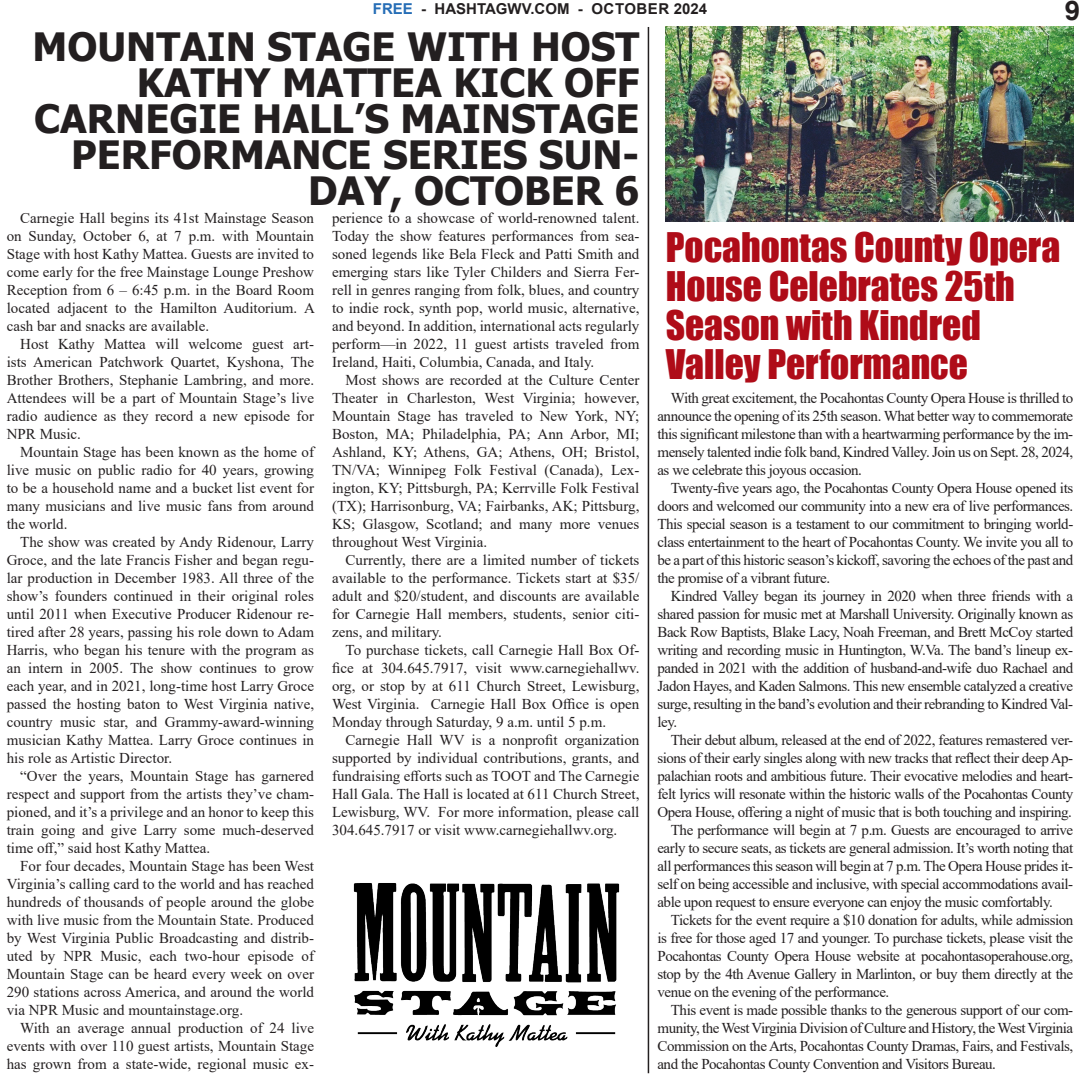
<style>
.page{position:relative;width:1080px;height:1080px;background:#fff}
.page>*{position:absolute;margin:0;border:0;box-sizing:border-box;transform-origin:0 0}
.t1{font:700 39px/36px "Tahoma";color:#231f20;text-align:right}
.t2{font:37.5px/39px "Impact";color:#af0c18}
.t3{font:700 27px "Helvetica";color:#231f20}
.Body_text{font:15px/18px "Times New Roman";color:#231f20;text-align:justify}
.t4{font:700 15px "Arial";color:#231f20}
.s1{color:#256db6}
</style>
<div class="page">
<img style="left:353px;top:855px;width:295px;height:218px">
<img style="left:666px;top:27px;width:407px;height:195px">
<hr style="left:648px;top:27px;width:1px;height:1046px;background:#231f20">
<p class="t4" style="left:373px;top:-2px;width:336px"><span class="s1">FREE</span> - HASHTAGWV.COM - OCTOBER 2024</p>
<h3 class="t3" style="left:1065px;top:-6px;width:17px">9</h3>
<p class="t1" style="left:33px;top:30px;width:608px">MOUNTAIN STAGE WITH HOST<br>KATHY MATTEA KICK OFF<br>CARNEGIE HALL’S MAINSTAGE<br>PERFORMANCE SERIES SUN-<br>DAY, OCTOBER 6</p>
<p class="Body_text" style="left:7px;top:208px;width:310px;text-indent:14px">Carnegie Hall begins its 41st Mainstage Season on Sunday, October 6, at 7 p.m. with Mountain Stage with host Kathy Mattea. Guests are invited to come early for the free Mainstage Lounge Preshow Reception from 6 – 6:45 p.m. in the Board Room located adjacent to the Hamilton Auditorium. A cash bar and snacks are available.</p>
<p class="Body_text" style="left:7px;top:334px;width:309px;text-indent:14px">Host Kathy Mattea will welcome guest art&shy;ists American Patchwork Quartet, Kyshona, The Brother Brothers, Stephanie Lambring, and more.<br>Attendees will be a part of Mountain Stage’s live radio audience as they record a new episode for NPR Music.</p>
<p class="Body_text" style="left:7px;top:442px;width:309px;text-indent:14px">Mountain Stage has been known as the home of live music on public radio for 40 years, growing to be a household name and a bucket list event for many musicians and live music fans from around the world.</p>
<p class="Body_text" style="left:7px;top:532px;width:309px;text-indent:14px">The show was created by Andy Ridenour, Larry Groce, and the late Francis Fisher and began regu&shy;lar production in December 1983. All three of the show’s founders continued in their original roles until 2011 when Executive Producer Ridenour re&shy;tired after 28 years, passing his role down to Adam Harris, who began his tenure with the program as an intern in 2005. The show continues to grow each year, and in 2021, long-time host Larry Groce passed the hosting baton to West Virginia native, country music star, and Grammy-award-winning musician Kathy Mattea. Larry Groce continues in his role as Artistic Director.</p>
<p class="Body_text" style="left:7px;top:766px;width:309px;text-indent:14px">“Over the years, Mountain Stage has garnered respect and support from the artists they’ve cham&shy;pioned, and it’s a privilege and an honor to keep this train going and give Larry some much-deserved time off,” said host Kathy Mattea.</p>
<p class="Body_text" style="left:7px;top:856px;width:309px;text-indent:14px">For four decades, Mountain Stage has been West Virginia’s calling card to the world and has reached hundreds of thousands of people around the globe with live music from the Mountain State. Produced by West Virginia Public Broadcasting and distrib&shy;uted by NPR Music, each two-hour episode of Mountain Stage can be heard every week on over 290 stations across America, and around the world via NPR Music and mountainstage.org.</p>
<p class="Body_text" style="left:7px;top:1018px;width:309px;text-indent:14px">With an average annual production of 24 live events with over 110 guest artists, Mountain Stage has grown from a state-wide, regional music ex-</p>
<p class="Body_text" style="left:332px;top:208px;width:309px">perience to a showcase of world-renowned talent.<br>Today the show features performances from sea&shy;soned legends like Bela Fleck and Patti Smith and emerging stars like Tyler Childers and Sierra Fer&shy;rell in genres ranging from folk, blues, and country to indie rock, synth pop, world music, alternative, and beyond. In addition, international acts regularly perform—in 2022, 11 guest artists traveled from Ireland, Haiti, Columbia, Canada, and Italy.</p>
<p class="Body_text" style="left:332px;top:370px;width:309px;text-indent:14px">Most shows are recorded at the Culture Center Theater in Charleston, West Virginia; however, Mountain Stage has traveled to New York, NY; Boston, MA; Philadelphia, PA; Ann Arbor, MI; Ashland, KY; Athens, GA; Athens, OH; Bristol, TN/VA; Winnipeg Folk Festival (Canada), Lex&shy;ington, KY; Pittsburgh, PA; Kerrville Folk Festival (TX); Harrisonburg, VA; Fairbanks, AK; Pittsburg, KS; Glasgow, Scotland; and many more venues throughout West Virginia.</p>
<p class="Body_text" style="left:332px;top:550px;width:309px;text-indent:14px">Currently, there are a limited number of tickets available to the performance. Tickets start at $35/ adult and $20/student, and discounts are available for Carnegie Hall members, students, senior citi&shy;zens, and military.</p>
<p class="Body_text" style="left:332px;top:640px;width:309px;text-indent:14px">To purchase tickets, call Carnegie Hall Box Of&shy;fice at 304.645.7917, visit www.carnegiehallwv. org, or stop by at 611 Church Street, Lewisburg, West Virginia. Carnegie Hall Box Office is open Monday through Saturday, 9 a.m. until 5 p.m.</p>
<p class="Body_text" style="left:332px;top:730px;width:309px;text-indent:14px">Carnegie Hall WV is a nonprofit organization supported by individual contributions, grants, and fundraising efforts such as TOOT and The Carnegie Hall Gala. The Hall is located at 611 Church Street, Lewisburg, WV. For more information, please call 304.645.7917 or visit www.carnegiehallwv.org.</p>
<p class="t2" style="left:666px;top:227px;width:396px">Pocahontas County Opera<br>House Celebrates 25th<br>Season with Kindred</p>
<p class="t2" style="left:666px;top:344px;width:304px">Valley Performance</p>
<p class="Body_text" style="left:657px;top:388px;width:417px;text-indent:14px">With great excitement, the Pocahontas County Opera House is thrilled to announce the opening of its 25th season. What better way to commemorate this significant milestone than with a heartwarming performance by the im&shy;mensely talented indie folk band, Kindred Valley. Join us on Sept. 28, 2024, as we celebrate this joyous occasion.</p>
<p class="Body_text" style="left:657px;top:478px;width:417px;text-indent:14px">Twenty-five years ago, the Pocahontas County Opera House opened its doors and welcomed our community into a new era of live performances.<br>This special season is a testament to our commitment to bringing world&shy;class entertainment to the heart of Pocahontas County. We invite you all to be a part of this historic season’s kickoff, savoring the echoes of the past and the promise of a vibrant future.</p>
<p class="Body_text" style="left:657px;top:586px;width:417px;text-indent:14px">Kindred Valley began its journey in 2020 when three friends with a shared passion for music met at Marshall University. Originally known as Back Row Baptists, Blake Lacy, Noah Freeman, and Brett McCoy started writing and recording music in Huntington, W.Va. The band’s lineup ex&shy;panded in 2021 with the addition of husband-and-wife duo Rachael and Jadon Hayes, and Kaden Salmons. This new ensemble catalyzed a creative surge, resulting in the band’s evolution and their rebranding to Kindred Val&shy;ley.</p>
<p class="Body_text" style="left:657px;top:730px;width:417px;text-indent:14px">Their debut album, released at the end of 2022, features remastered ver&shy;sions of their early singles along with new tracks that reflect their deep Ap&shy;palachian roots and ambitious future. Their evocative melodies and heart&shy;felt lyrics will resonate within the historic walls of the Pocahontas County Opera House, offering a night of music that is both touching and inspiring.</p>
<p class="Body_text" style="left:657px;top:820px;width:417px;text-indent:14px">The performance will begin at 7 p.m. Guests are encouraged to arrive early to secure seats, as tickets are general admission. It’s worth noting that all performances this season will begin at 7 p.m. The Opera House prides it&shy;self on being accessible and inclusive, with special accommodations avail&shy;able upon request to ensure everyone can enjoy the music comfortably.</p>
<p class="Body_text" style="left:657px;top:910px;width:417px;text-indent:14px">Tickets for the event require a $10 donation for adults, while admission is free for those aged 17 and younger. To purchase tickets, please visit the Pocahontas County Opera House website at pocahontasoperahouse.org, stop by the 4th Avenue Gallery in Marlinton, or buy them directly at the venue on the evening of the performance.</p>
<p class="Body_text" style="left:657px;top:1000px;width:417px;text-indent:14px">This event is made possible thanks to the generous support of our com&shy;munity, the West Virginia Division of Culture and History, the West Virginia Commission on the Arts, Pocahontas County Dramas, Fairs, and Festivals, and the Pocahontas County Convention and Visitors Bureau.</p>
</div>
